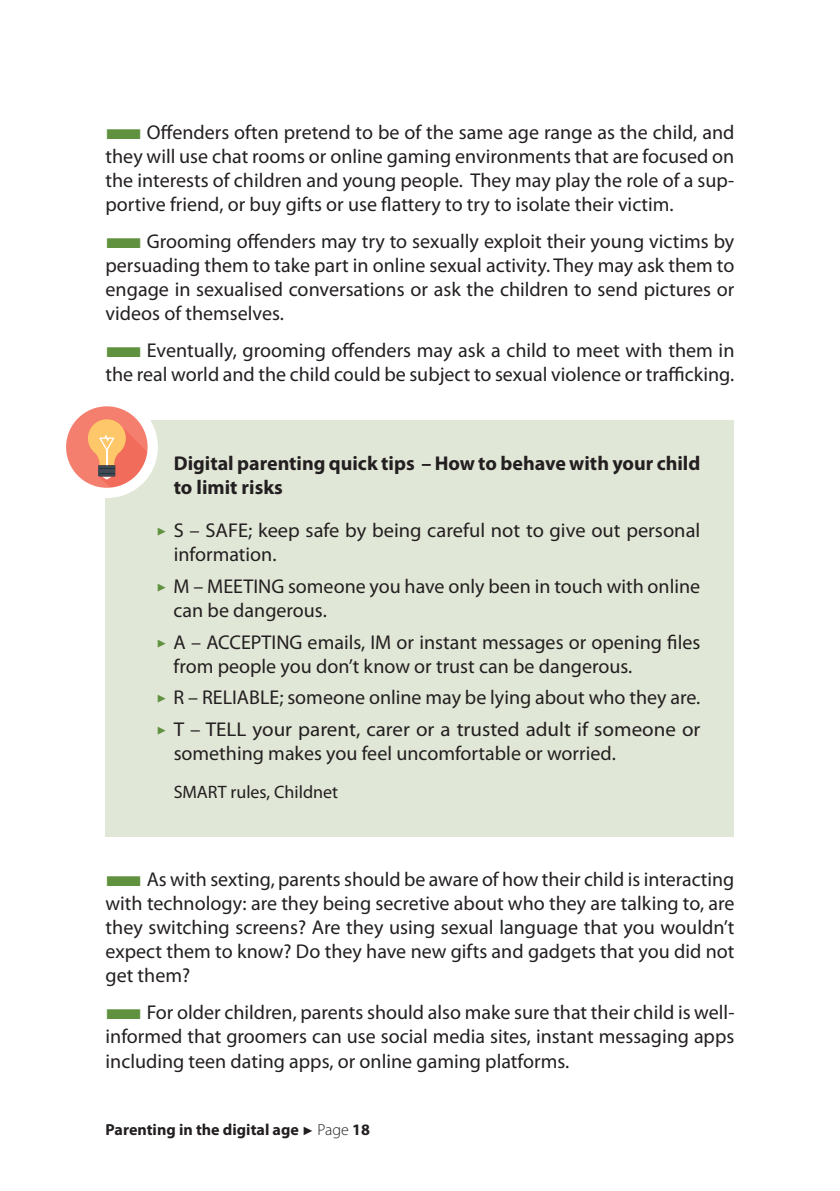
<style>
.page{position:relative;width:840px;height:1191px;background:#fff}
.page>*{position:absolute;margin:0;border:0;box-sizing:border-box;transform-origin:0 0}
.t1{font:20px/24px "Myriad Pro";color:#231f20;text-align:justify}
.t2{font:20px/24px "Myriad Pro";color:#231f20;scale:1.05 1}
.t3{font:700 20px/24px "Myriad Pro";color:#231f20}
.t4{font:18px "Myriad Pro";color:#231f20}
.t5{font:700 16px "Myriad Pro";color:#231f20}
.s1{color:#5f913e}
.s2{font-family:"Arial";font-weight:400;font-size:12px}
.s3{font-weight:300}
</style>
<div class="page">
<div style="left:105px;top:421px;width:629px;height:112px;background:#e1e7d7"></div>
<div style="left:105px;top:488px;width:629px;height:100px;background:#e1e7d7"></div>
<div style="left:105px;top:544px;width:629px;height:100px;background:#e1e7d7"></div>
<div style="left:105px;top:599px;width:629px;height:101px;background:#e1e7d7"></div>
<div style="left:105px;top:687px;width:629px;height:112px;background:#e1e7d7"></div>
<div style="left:105px;top:748px;width:629px;height:88px;background:#e1e7d7"></div>
<svg style="left:61px;top:401px;width:92px;height:92px;fill:#f47f6e"></svg>
<svg style="left:88px;top:419px;width:64px;height:68px;background:#ee9d79"></svg>
<div style="left:56px;top:396px;width:102px;height:102px;border:10px solid #fff;border-radius:50%"></div>
<p class="t1" style="left:105px;top:119px;width:630px"><span class="s1">■</span>Offenders often pretend to be of the same age range as the child, and they will use chat rooms or online gaming environments that are focused on the interests of children and young people. They may play the role of a sup&shy;portive friend, or buy gifts or use flattery to try to isolate their victim.</p>
<p class="t1" style="left:105px;top:229px;width:630px"><span class="s1">■</span>Grooming offenders may try to sexually exploit their young victims by persuading them to take part in online sexual activity. They may ask them to engage in sexualised conversations or ask the children to send pictures or videos of themselves.</p>
<p class="t1" style="left:105px;top:338px;width:630px"><span class="s1">■</span>Eventually, grooming offenders may ask a child to meet with them in the real world and the child could be subject to sexual violence or trafficking.</p>
<p class="t3" style="left:173px;top:450px;width:528px">Digital parenting quick tips – How to behave with your child to limit risks</p>
<p class="t1" style="left:173px;top:518px;width:528px;text-indent:-17px"><span class="s1">✓</span> S – SAFE; keep safe by being careful not to give out personal information.</p>
<p class="t1" style="left:173px;top:574px;width:528px;text-indent:-17px"><span class="s1">✓</span> M – MEETING someone you have only been in touch with online can be dangerous.</p>
<p class="t1" style="left:173px;top:629px;width:528px;text-indent:-17px"><span class="s1">✓</span> A – ACCEPTING emails, IM or instant messages or opening files from people you don’t know or trust can be dangerous.</p>
<p class="t1" style="left:156px;top:685px;width:545px"><span class="s1">✓</span> R – RELIABLE; someone online may be lying about who they are.</p>
<p class="t2" style="left:173px;top:717px;width:503px;text-indent:-17px"><span class="s1">✓</span> T – TELL your parent, carer or a trusted adult if someone or something makes you feel uncomfortable or worried.</p>
<p class="t4" style="left:173px;top:780px;width:166px">SMART rules, Childnet</p>
<p class="t1" style="left:105px;top:867px;width:630px"><span class="s1">■</span>As with sexting, parents should be aware of how their child is interacting with technology: are they being secretive about who they are talking to, are they switching screens? Are they using sexual language that you wouldn’t expect them to know? Do they have new gifts and gadgets that you did not get them?</p>
<p class="t1" style="left:105px;top:1000px;width:630px"><span class="s1">■</span>For older children, parents should also make sure that their child is well&shy;informed that groomers can use social media sites, instant messaging apps including teen dating apps, or online gaming platforms.</p>
<p class="t5" style="left:105px;top:1119px;width:266px">Parenting in the digital age <span class="s2">►</span> <span class="s3">Page</span> 18</p>
</div>
